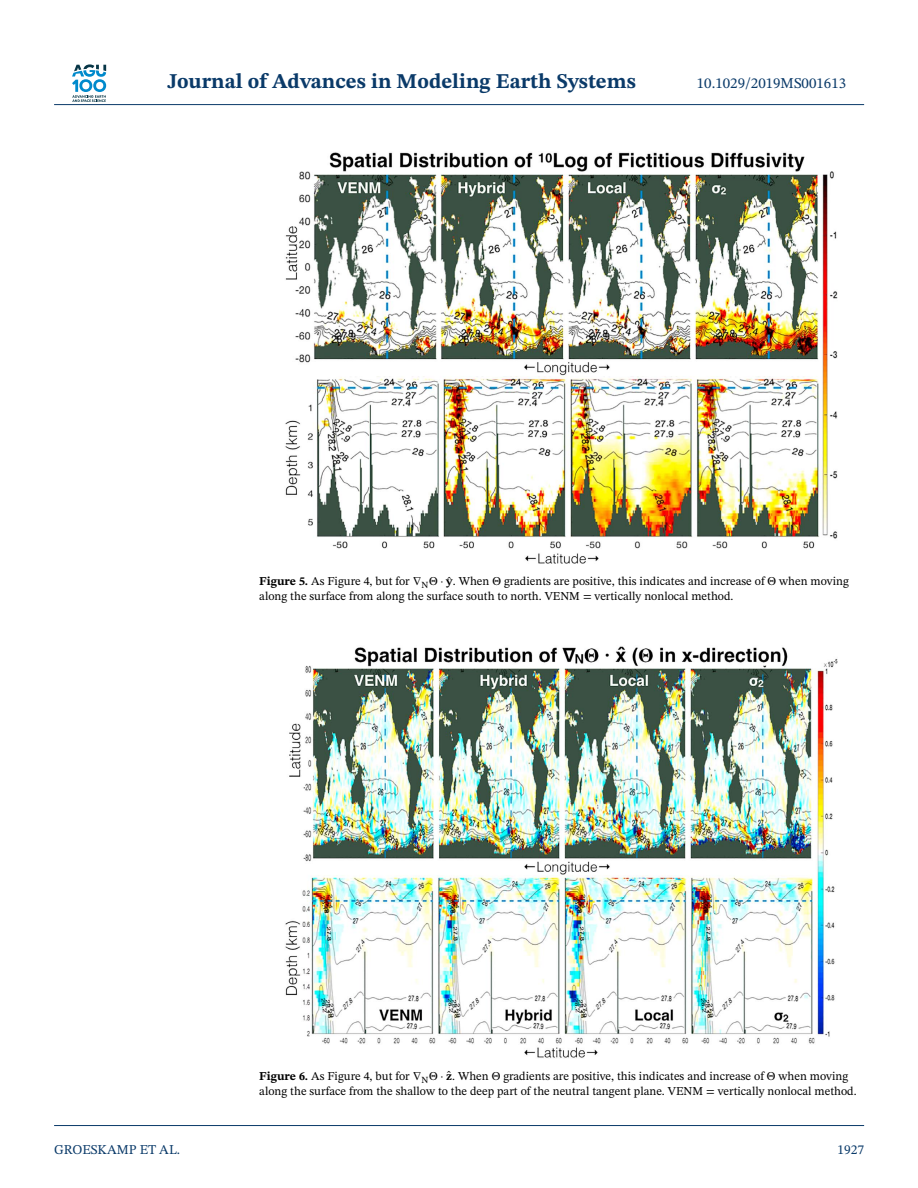
<style>
.page{position:relative;width:918px;height:1188px;background:#fff}
.page>*{position:absolute;margin:0;border:0;box-sizing:border-box;transform-origin:0 0}
.t1{font:700 21px "STIX Two Text";color:#0a3a69}
.t2{font:15px "STIX Two Text";color:#0a3a69}
.t3{font:13.5px "STIX Two Text";color:#0a3a69}
.t4{font:12px/15px "STIX Two Text";color:#000}
.s1{font-weight:700}
.s2{font-family:"STIX Math"}
.s3{font-family:"STIX Math";font-style:italic}
</style>
<div class="page">
<svg style="left:72px;top:64px;width:34px;height:38px"></svg>
<hr style="left:54px;top:104px;width:810px;height:1px;background:#0a3a69">
<img style="left:285px;top:152px;width:553px;height:412px">
<img style="left:285px;top:646px;width:553px;height:412px">
<hr style="left:54px;top:1125px;width:810px;height:1px;background:#0a3a69">
<h1 class="t1" style="left:167px;top:73px;width:470px">Journal of Advances in Modeling Earth Systems</h1>
<p class="t2" style="left:697px;top:77px;width:151px">10.1029/2019MS001613</p>
<p class="t4" style="left:259px;top:575px;width:591px"><span class="s1">Figure 5.</span> As Figure 4, but for <span class="s2">∇</span><sub>N</sub><span class="s2">Θ ·</span> <span class="s1">y</span><span class="s3">̂</span>. When <span class="s2">Θ</span> gradients are positive, this indicates and increase of <span class="s2">Θ</span> when moving along the surface from along the surface south to north. VENM = vertically nonlocal method.</p>
<p class="t4" style="left:259px;top:1069px;width:599px"><span class="s1">Figure 6.</span> As Figure 4, but for <span class="s2">∇</span><sub>N</sub><span class="s2">Θ ·</span> <span class="s1">z</span><span class="s3">̂</span>. When <span class="s2">Θ</span> gradients are positive, this indicates and increase of <span class="s2">Θ</span> when moving along the surface from the shallow to the deep part of the neutral tangent plane. VENM = vertically nonlocal method.</p>
<p class="t3" style="left:54px;top:1144px;width:128px">GROESKAMP ET AL.</p>
<p class="t3" style="left:837px;top:1144px;width:28px">1927</p>
</div>
